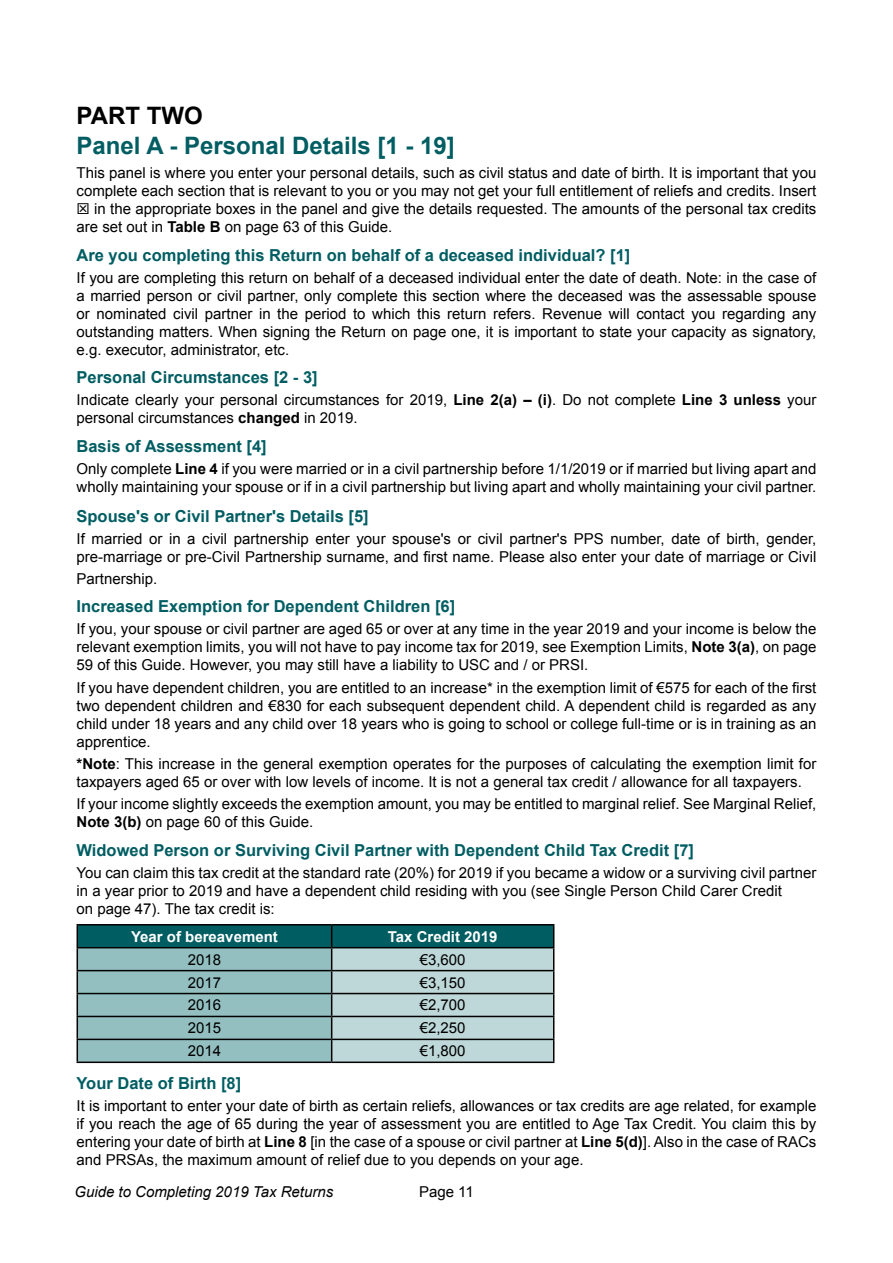
<style>
.page{position:relative;width:893px;height:1263px;background:#fff}
.page>*{position:absolute;margin:0;border:0;box-sizing:border-box;transform-origin:0 0}
.t1{font:700 24px "Arial";color:#005d62}
.t2{font:700 24px "Arial";color:#000}
.t3{font:700 16.5px "Arial";color:#005d62}
.t4{font:15px/18px "Arial";color:#000}
.t5{font:italic 15px "Arial";color:#000}
.t6{font:700 15px "Arial";color:#fff}
.s1{font-weight:700}
</style>
<div class="page">
<hr style="left:77px;top:924px;width:255px;height:1px;background:#000">
<hr style="left:332px;top:924px;width:222px;height:1px;background:#000">
<svg style="left:77px;top:925px;width:477px;height:136px;background:#81abad"></svg>
<hr style="left:77px;top:1061px;width:255px;height:2px;background:#000">
<hr style="left:332px;top:1061px;width:222px;height:2px;background:#000">
<h1 class="t2" style="left:77px;top:100px;width:128px">PART TWO</h1>
<h1 class="t1" style="left:77px;top:130px;width:380px">Panel A - Personal Details [1 - 19]</h1>
<p class="t4" style="left:77px;top:164px;width:741px">This panel is where you enter your personal details, such as civil status and date of birth. It is important that you</p>
<p class="t4" style="left:77px;top:182px;width:741px">complete each section that is relevant to you or you may not get your full entitlement of reliefs and credits. Insert</p>
<p class="t4" style="left:94px;top:200px;width:724px">in the appropriate boxes in the panel and give the details requested. The amounts of the personal tax credits</p>
<p class="t4" style="left:77px;top:218px;width:317px">are set out in <span class="s1">Table B</span> on page 63 of this Guide.</p>
<p class="t3" style="left:77px;top:244px;width:555px">Are you completing this Return on behalf of a deceased individual? [1]</p>
<p class="t4" style="left:77px;top:269px;width:741px;text-align:justify">If you are completing this return on behalf of a deceased individual enter the date of death. Note: in the case of a married person or civil partner, only complete this section where the deceased was the assessable spouse or nominated civil partner in the period to which this return refers. Revenue will contact you regarding any outstanding matters. When signing the Return on page one, it is important to state your capacity as signatory, e.g. executor, administrator, etc.</p>
<p class="t3" style="left:77px;top:366px;width:243px">Personal Circumstances [2 - 3]</p>
<p class="t4" style="left:77px;top:391px;width:741px">Indicate clearly your personal circumstances for 2019, <span class="s1">Line 2(a) – (i)</span>. Do not complete <span class="s1">Line 3 unless</span> your personal circumstances <span class="s1">changed</span> in 2019.</p>
<p class="t3" style="left:77px;top:435px;width:192px">Basis of Assessment [4]</p>
<p class="t4" style="left:77px;top:460px;width:741px">Only complete <span class="s1">Line 4</span> if you were married or in a civil partnership before 1/1/2019 or if married but living apart and wholly maintaining your spouse or if in a civil partnership but living apart and wholly maintaining your civil partner.</p>
<p class="t3" style="left:77px;top:505px;width:294px">Spouse's or Civil Partner's Details [5]</p>
<p class="t4" style="left:77px;top:530px;width:741px">If married or in a civil partnership enter your spouse's or civil partner's PPS number, date of birth, gender, pre-marriage or pre-Civil Partnership surname, and first name. Please also enter your date of marriage or Civil</p>
<p class="t4" style="left:77px;top:570px;width:82px">Partnership.</p>
<p class="t3" style="left:77px;top:595px;width:380px">Increased Exemption for Dependent Children [6]</p>
<p class="t4" style="left:77px;top:620px;width:741px;text-align:justify">If you, your spouse or civil partner are aged 65 or over at any time in the year 2019 and your income is below the relevant exemption limits, you will not have to pay income tax for 2019, see Exemption Limits, <span class="s1">Note 3(a)</span>, on page 59 of this Guide. However, you may still have a liability to USC and / or PRSI.</p>
<p class="t4" style="left:77px;top:678px;width:741px;text-align:justify">If you have dependent children, you are entitled to an increase* in the exemption limit of €575 for each of the first two dependent children and €830 for each subsequent dependent child. A dependent child is regarded as any child under 18 years and any child over 18 years who is going to school or college full-time or is in training as an apprentice.</p>
<p class="t4" style="left:77px;top:755px;width:741px"><span class="s1">*Note</span>: This increase in the general exemption operates for the purposes of calculating the exemption limit for taxpayers aged 65 or over with low levels of income. It is not a general tax credit / allowance for all taxpayers.</p>
<p class="t4" style="left:77px;top:795px;width:741px">If your income slightly exceeds the exemption amount, you may be entitled to marginal relief. See Marginal Relief,<br><span class="s1">Note 3(b)</span> on page 60 of this Guide.</p>
<p class="t3" style="left:77px;top:839px;width:619px">Widowed Person or Surviving Civil Partner with Dependent Child Tax Credit [7]</p>
<p class="t4" style="left:77px;top:864px;width:741px">You can claim this tax credit at the standard rate (20%) for 2019 if you became a widow or a surviving civil partner in a year prior to 2019 and have a dependent child residing with you (see Single Person Child Carer Credit<br>on page 47). The tax credit is:</p>
<p class="t6" style="left:131px;top:926px;width:148px">Year of bereavement</p>
<p class="t6" style="left:388px;top:926px;width:111px">Tax Credit 2019</p>
<p class="t4" style="left:188px;top:950px;width:35px">2018</p>
<p class="t4" style="left:420px;top:950px;width:47px">€3,600</p>
<p class="t4" style="left:188px;top:973px;width:35px">2017</p>
<p class="t4" style="left:420px;top:973px;width:47px">€3,150</p>
<p class="t4" style="left:188px;top:996px;width:35px">2016</p>
<p class="t4" style="left:420px;top:996px;width:47px">€2,700</p>
<p class="t4" style="left:188px;top:1019px;width:35px">2015</p>
<p class="t4" style="left:420px;top:1019px;width:47px">€2,250</p>
<p class="t4" style="left:188px;top:1042px;width:35px">2014</p>
<p class="t4" style="left:420px;top:1042px;width:47px">€1,800</p>
<p class="t3" style="left:77px;top:1072px;width:166px">Your Date of Birth [8]</p>
<p class="t4" style="left:77px;top:1097px;width:741px;text-align:justify">It is important to enter your date of birth as certain reliefs, allowances or tax credits are age related, for example if you reach the age of 65 during the year of assessment you are entitled to Age Tax Credit. You claim this by entering your date of birth at <span class="s1">Line 8</span> [in the case of a spouse or civil partner at <span class="s1">Line 5(d)</span>]. Also in the case of RACs and PRSAs, the maximum amount of relief due to you depends on your age.</p>
<p class="t5" style="left:74px;top:1182px;width:260px">Guide to Completing 2019 Tax Returns</p>
<p class="t4" style="left:419px;top:1183px;width:56px">Page 11</p>
</div>
